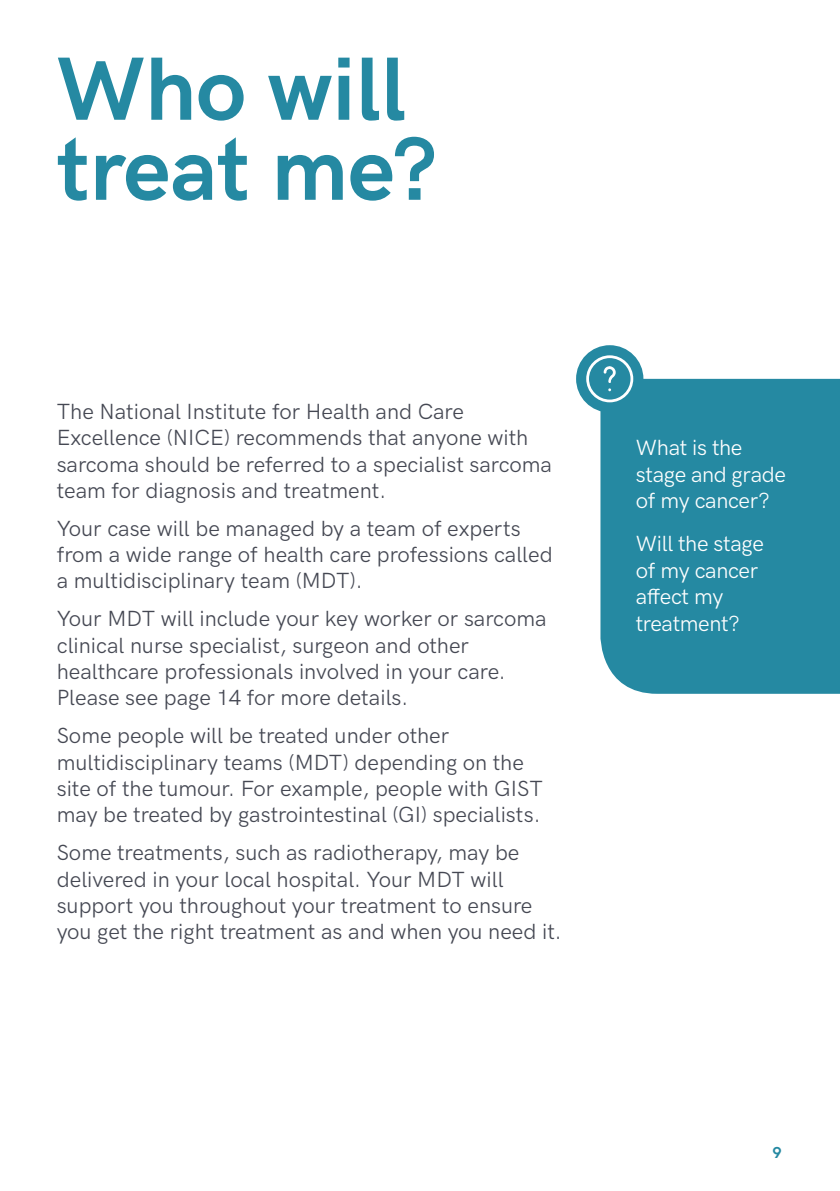
<style>
.page{position:relative;width:840px;height:1191px;background:#fff}
.page>*{position:absolute;margin:0;border:0;box-sizing:border-box;transform-origin:0 0}
.t1{font:700 90px/80px "HK Grotesk";color:#2589a2}
.t2{font:22px/26.4px "HK Grotesk";color:#454853}
.t3{font:22px/26.4px "HK Grotesk";letter-spacing:-.015em;color:#fff}
.t4{font:700 16px "HK Grotesk";color:#2589a2}
</style>
<div class="page">
<div style="left:600px;top:379px;width:239px;height:315px;background:#2589a2"></div>
<div style="left:575px;top:345px;width:68px;height:67px;background:#2589a2;border-radius:50%"></div>
<svg style="left:586px;top:355px;width:47px;height:47px"></svg>
<p class="t1" style="left:57px;top:42px;width:381px">Who will treat me?</p>
<p class="t2" style="left:57px;top:396px;width:496px">The National Institute for Health and Care Excellence (NICE) recommends that anyone with sarcoma should be referred to a specialist sarcoma team for diagnosis and treatment.</p>
<p class="t2" style="left:57px;top:513px;width:497px">Your case will be managed by a team of experts from a wide range of health care professions called a multidisciplinary team (MDT).</p>
<p class="t2" style="left:57px;top:604px;width:491px">Your MDT will include your key worker or sarcoma clinical nurse specialist, surgeon and other healthcare professionals involved in your care.<br>Please see page 14 for more details.</p>
<p class="t2" style="left:57px;top:720px;width:487px">Some people will be treated under other multidisciplinary teams (MDT) depending on the site of the tumour. For example, people with GIST may be treated by gastrointestinal (GI) specialists.</p>
<p class="t2" style="left:57px;top:837px;width:506px">Some treatments, such as radiotherapy, may be delivered in your local hospital. Your MDT will support you throughout your treatment to ensure you get the right treatment as and when you need it.</p>
<p class="t3" style="left:635px;top:433px;width:152px">What is the stage and grade of my cancer?</p>
<p class="t3" style="left:635px;top:529px;width:129px">Will the stage of my cancer affect my treatment?</p>
<p class="t4" style="left:772px;top:1140px;width:11px">9</p>
</div>
